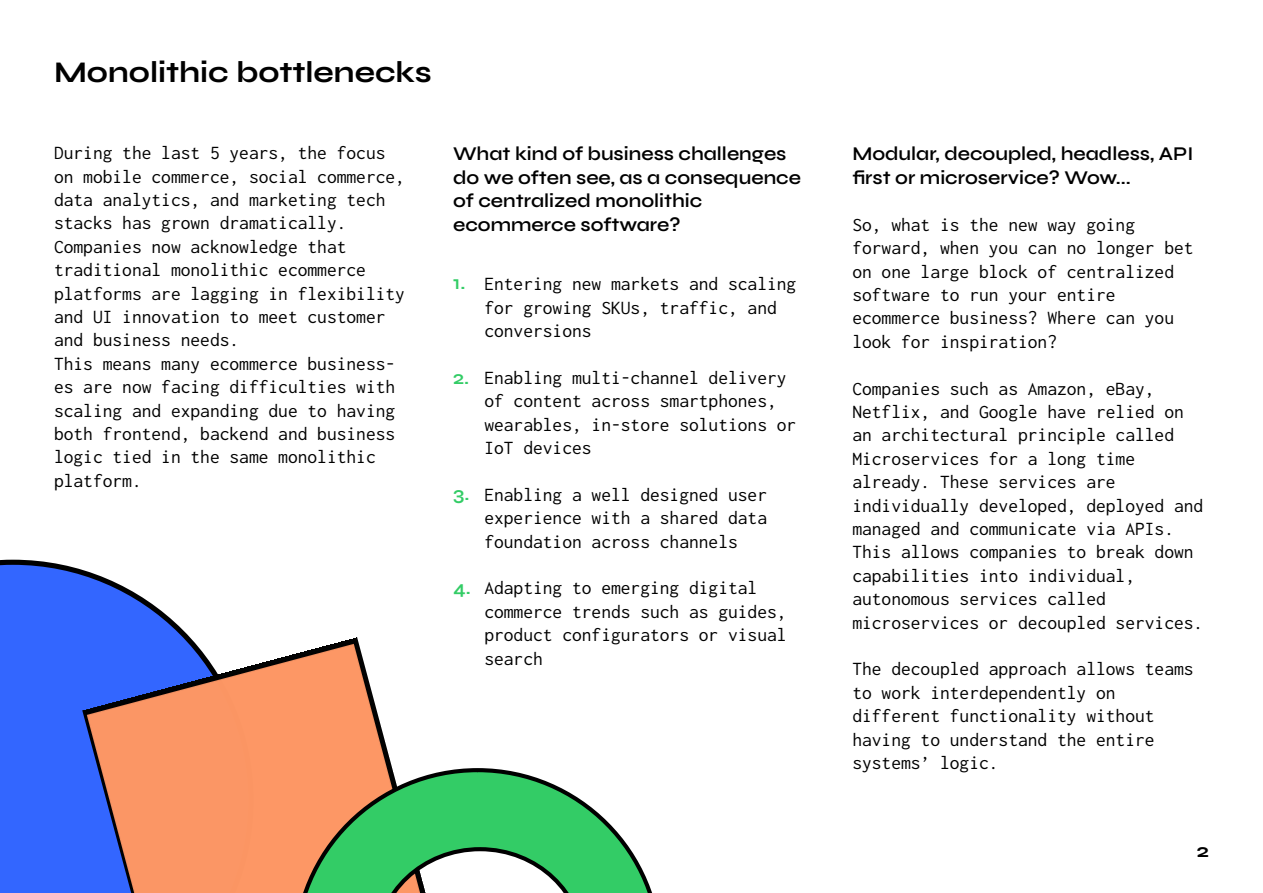
<style>
.page{position:relative;width:1263px;height:893px;background:#fff}
.page>*{position:absolute;margin:0;border:0;box-sizing:border-box;transform-origin:0 0}
.H2_-_Underoverskrift{font:700 30px "Syne";color:#000}
.Brødtekst{font:19.5px/23.4px "Inconsolata";color:#000}
.H3_-_Underoverskrift{font:600 19.5px/23.4px "Syne";color:#000}
.H3_-_Underoverskrift-2{font:600 19.5px "Syne";color:#3c6}
.t1{font:700 19.5px "Syne";color:#000}
</style>
<div class="page">
<svg style="left:0;top:560px;width:190px;height:333px;background:#4975f7"></svg>
<img style="left:82px;top:637px;width:310px;height:256px">
<svg style="left:293px;top:768px;width:359px;height:125px;fill:#3c6"></svg>
<p class="H2_-_Underoverskrift" style="left:54px;top:53px;width:379px">Monolithic bottlenecks</p>
<p class="Brødtekst" style="left:54px;top:142px;width:352px">During the last 5 years, the focus on mobile commerce, social commerce, data analytics, and marketing tech stacks has grown dramatically.</p>
<p class="Brødtekst" style="left:54px;top:235px;width:294px">Companies now acknowledge that</p>
<p class="Brødtekst" style="left:54px;top:259px;width:352px">traditional monolithic ecommerce platforms are lagging in flexibility and UI innovation to meet customer and business needs.</p>
<p class="Brødtekst" style="left:54px;top:352px;width:343px">This means many ecommerce business&shy;es are now facing difficulties with scaling and expanding due to having both frontend, backend and business logic tied in the same monolithic platform.</p>
<p class="H3_-_Underoverskrift" style="left:453px;top:142px;width:335px">What kind of business challenges</p>
<p class="H3_-_Underoverskrift" style="left:453px;top:165px;width:349px">do we often see, as a consequence of centralized monolithic</p>
<p class="H3_-_Underoverskrift" style="left:453px;top:212px;width:229px">ecommerce software?</p>
<p class="H3_-_Underoverskrift-2" style="left:453px;top:271px;width:14px">1.</p>
<p class="H3_-_Underoverskrift-2" style="left:453px;top:365px;width:18px">2.</p>
<p class="H3_-_Underoverskrift-2" style="left:453px;top:481px;width:18px">3.</p>
<p class="H3_-_Underoverskrift-2" style="left:453px;top:576px;width:19px">4.</p>
<p class="Brødtekst" style="left:484px;top:273px;width:313px">Entering new markets and scaling for growing SKUs, traffic, and conversions</p>
<p class="Brødtekst" style="left:484px;top:366px;width:313px">Enabling multi-channel delivery of content across smartphones, wearables, in-store solutions or<br>IoT devices</p>
<p class="Brødtekst" style="left:484px;top:483px;width:284px">Enabling a well designed user</p>
<p class="Brødtekst" style="left:484px;top:507px;width:284px">experience with a shared data foundation across channels</p>
<p class="Brødtekst" style="left:484px;top:577px;width:304px">Adapting to emerging digital commerce trends such as guides, product configurators or visual search</p>
<p class="H3_-_Underoverskrift" style="left:852px;top:142px;width:343px">Modular, decoupled, headless, API first or microservice? Wow...</p>
<p class="Brødtekst" style="left:852px;top:213px;width:284px">So, what is the new way going</p>
<p class="Brødtekst" style="left:852px;top:237px;width:343px">forward, when you can no longer bet on one large block of centralized software to run your entire</p>
<p class="Brødtekst" style="left:852px;top:307px;width:323px">ecommerce business? Where can you look for inspiration?</p>
<p class="Brødtekst" style="left:852px;top:377px;width:304px">Companies such as Amazon, eBay,</p>
<p class="Brødtekst" style="left:852px;top:400px;width:333px">Netflix, and Google have relied on an architectural principle called<br>Microservices for a long time</p>
<p class="Brødtekst" style="left:852px;top:471px;width:265px">already. These services are</p>
<p class="Brødtekst" style="left:852px;top:494px;width:352px">individually developed, deployed and managed and communicate via APIs.<br>This allows companies to break down capabilities into individual,</p>
<p class="Brødtekst" style="left:852px;top:588px;width:255px">autonomous services called</p>
<p class="Brødtekst" style="left:852px;top:611px;width:352px">microservices or decoupled services.</p>
<p class="Brødtekst" style="left:852px;top:658px;width:343px">The decoupled approach allows teams to work interdependently on</p>
<p class="Brødtekst" style="left:852px;top:705px;width:304px">different functionality without</p>
<p class="Brødtekst" style="left:852px;top:728px;width:304px">having to understand the entire</p>
<p class="Brødtekst" style="left:852px;top:751px;width:148px">systems’ logic.</p>
<p class="t1" style="left:1197px;top:838px;width:14px">2</p>
</div>
